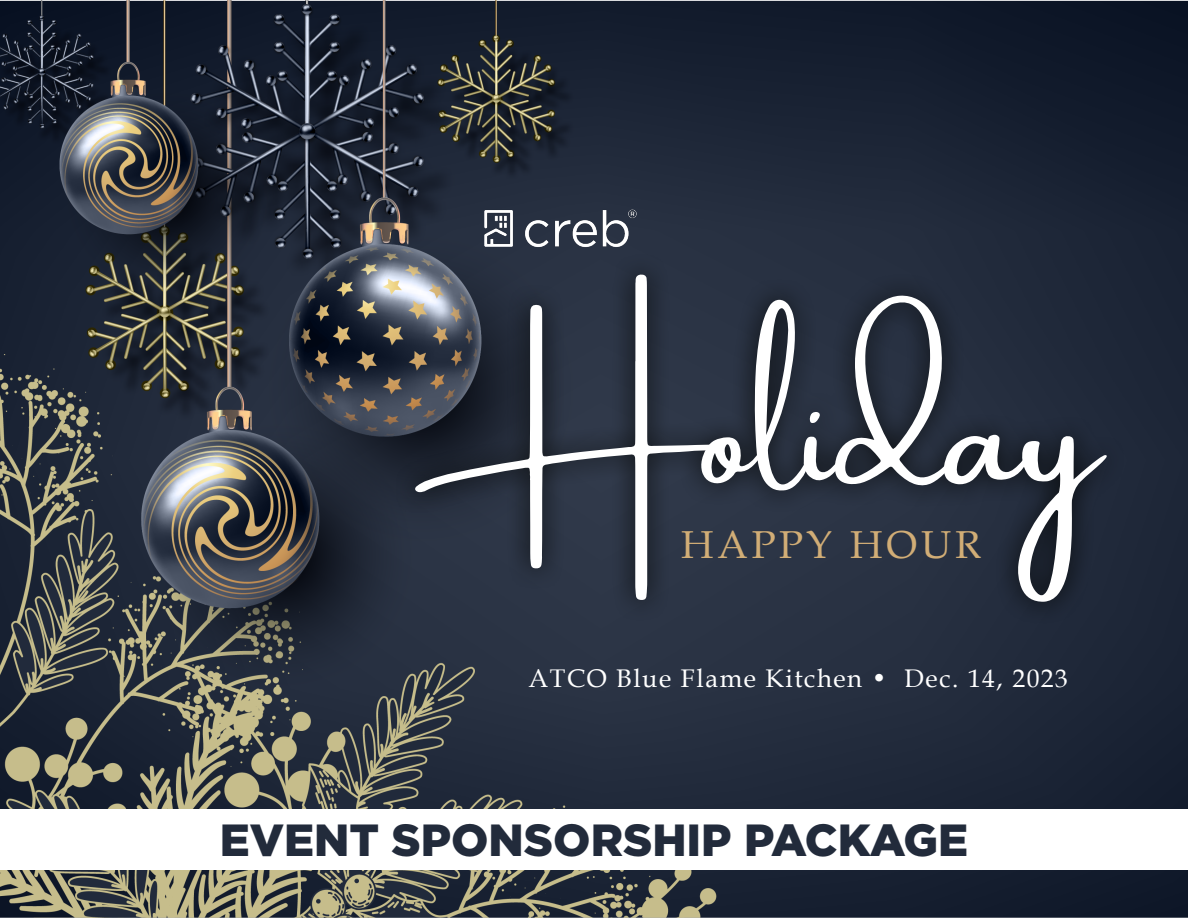
<style>
.page{position:relative;width:1188px;height:918px;background:#fff}
.page>*{position:absolute;margin:0;border:0;box-sizing:border-box;transform-origin:0 0}
.t1{font:150px "Amsterdam One";letter-spacing:-.02em;color:#fff}
.t2{font:900 45px "Gotham";color:#222b3b}
.t3{font:39px "Book Antiqua";letter-spacing:.1em;color:#d1ad76}
.t4{font:25.5px "Book Antiqua";letter-spacing:.06em;color:#fff}
</style>
<div class="page">
<img style="left:0;top:0;width:1188px;height:917px">
<div style="left:0;top:809px;width:1188px;height:61px;background:#fff"></div>
<div style="left:394px;top:253px;width:733px;height:372px;background:#040503;opacity:.88"></div>
<img style="left:462px;top:183px;width:200px;height:90px">
<p class="t1" style="left:418px;top:353px;width:684px">Holiday</p>
<p class="t3" style="left:681px;top:517px;width:302px">HAPPY HOUR</p>
<p class="t4" style="left:529px;top:661px;width:541px">ATCO Blue Flame Kitchen • Dec. 14, 2023</p>
<p class="t2" style="left:220px;top:810px;width:750px">EVENT SPONSORSHIP PACKAGE</p>
</div>
